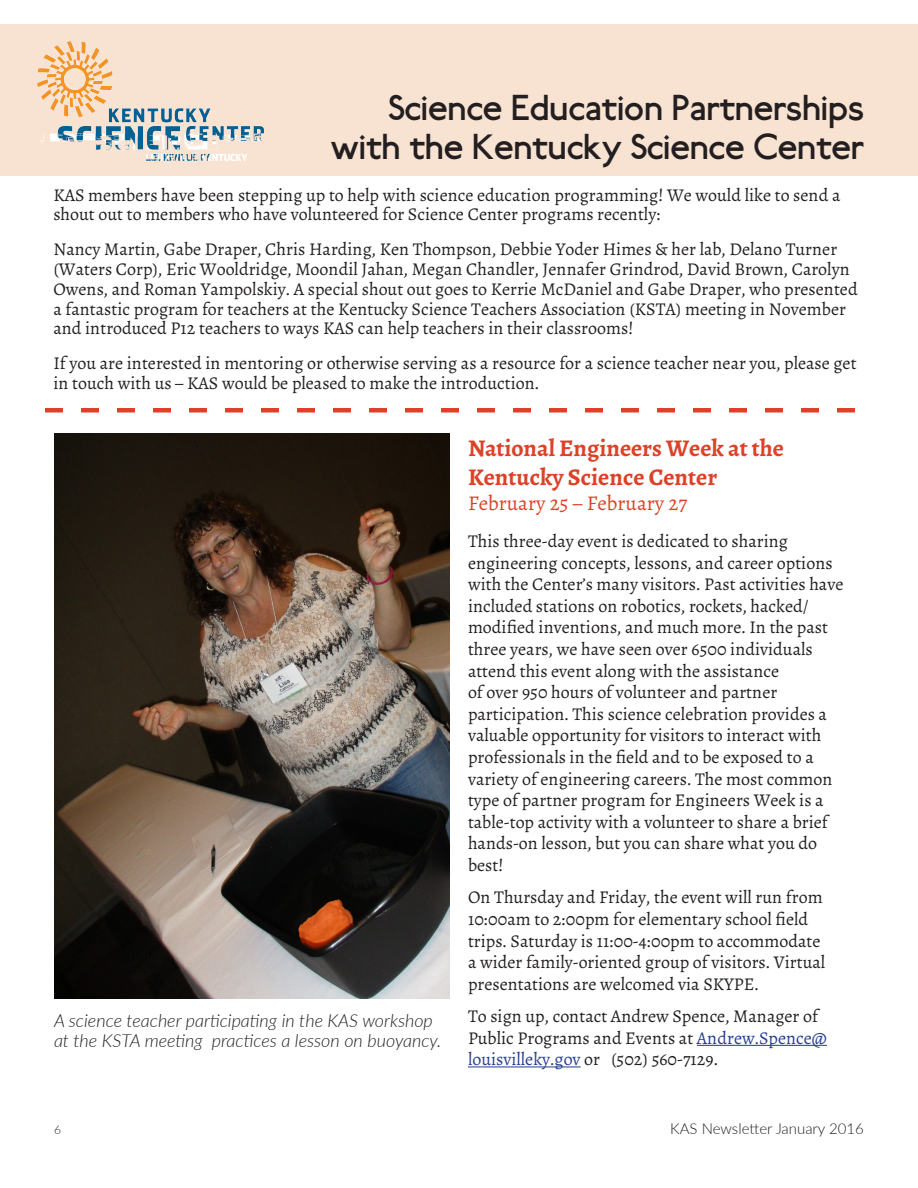
<style>
.page{position:relative;width:918px;height:1188px;background:#fff}
.page>*{position:absolute;margin:0;border:0;box-sizing:border-box;transform-origin:0 0}
.t1{font:36px "Railway";color:#231f20}
.Small_Headline{font:700 24px/28.8px "Alegreya";color:#dd4127}
.Subheadline{font:21px "Alegreya";color:#dd4127}
.t2{font:18px/21.6px "Alegreya";color:#231f20}
.t3{font:italic 300 18px/19.8px "Lato";color:#231f20}
.t4{font:300 15px "Lato";color:#231f20}
.t5{font:300 12px "Lato";color:#231f20}
.s1{color:#253f8e}
</style>
<div class="page">
<div style="left:0;top:25px;width:918px;height:151px;background:#f8e3d2"></div>
<hr style="left:697px;top:1045px;width:130px;height:1px;background:#253f8e">
<hr style="left:468px;top:1066px;width:113px;height:1px;background:#253f8e">
<img style="left:54px;top:433px;width:396px;height:565px">
<svg style="left:45px;top:408px;width:810px;height:4px"></svg>
<img style="left:38px;top:42px;width:226px;height:120px">
<p class="t1" style="left:389px;top:85px;width:477px">Science Education Partnerships</p>
<p class="t1" style="left:331px;top:125px;width:535px">with the Kentucky Science Center</p>
<p class="t2" style="left:53px;top:185px;width:789px;line-height:19.8px">KAS members have been stepping up to help with science education programming! We would like to send a shout out to members who have volunteered for Science Center programs recently:</p>
<p class="t2" style="left:53px;top:240px;width:806px;line-height:19.8px">Nancy Martin, Gabe Draper, Chris Harding, Ken Thompson, Debbie Yoder Himes &amp; her lab, Delano Turner (Waters Corp), Eric Wooldridge, Moondil Jahan, Megan Chandler, Jennafer Grindrod, David Brown, Carolyn Owens, and Roman Yampolskiy. A special shout out goes to Kerrie McDaniel and Gabe Draper, who presented a fantastic program for teachers at the Kentucky Science Teachers Association (KSTA) meeting in November and introduced P12 teachers to ways KAS can help teachers in their classrooms!</p>
<p class="t2" style="left:53px;top:354px;width:805px;line-height:19.8px">If you are interested in mentoring or otherwise serving as a resource for a science teacher near you, please get in touch with us – KAS would be pleased to make the introduction.</p>
<p class="t3" style="left:54px;top:1010px;width:389px">A science teacher participating in the KAS workshop at the KSTA meeting practices a lesson on buoyancy.</p>
<p class="Small_Headline" style="left:468px;top:434px;width:317px">National Engineers Week at the<br>Kentucky Science Center</p>
<p class="Subheadline" style="left:468px;top:491px;width:221px">February 25 – February 27</p>
<p class="t2" style="left:468px;top:530px;width:377px">This three-day event is dedicated to sharing engineering concepts, lessons, and career options with the Center’s many visitors. Past activities have included stations on robotics, rockets, hacked/ modified inventions, and much more. In the past three years, we have seen over 6500 individuals attend this event along with the assistance<br>of over 950 hours of volunteer and partner participation. This science celebration provides a valuable opportunity for visitors to interact with professionals in the field and to be exposed to a variety of engineering careers. The most common type of partner program for Engineers Week is a table-top activity with a volunteer to share a brief hands-on lesson, but you can share what you do best!</p>
<p class="t2" style="left:468px;top:887px;width:359px">On Thursday and Friday, the event will run from 10:00am to 2:00pm for elementary school field trips. Saturday is 11:00-4:00pm to accommodate a wider family-oriented group of visitors. Virtual presentations are welcomed via SKYPE.</p>
<p class="t2" style="left:468px;top:1006px;width:360px">To sign up, contact Andrew Spence, Manager of<br>Public Programs and Events at <span class="s1">Andrew.Spence@ louisvilleky.gov</span> or (502) 560-7129.</p>
<p class="t5" style="left:54px;top:1121px;width:8px">6</p>
<p class="t4" style="left:670px;top:1118px;width:195px">KAS Newsletter January 2016</p>
</div>
